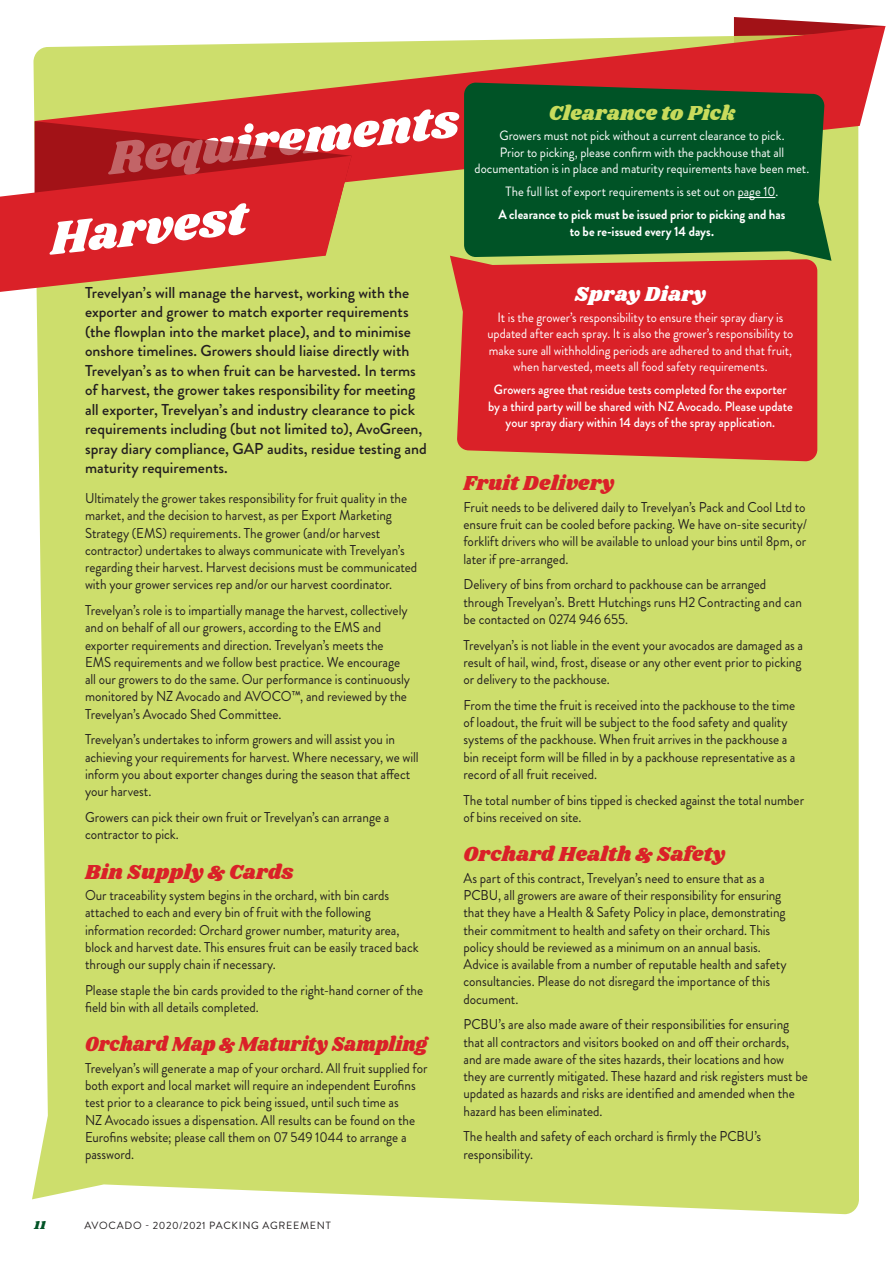
<style>
.page{position:relative;width:893px;height:1263px;background:#fff}
.page>*{position:absolute;margin:0;border:0;box-sizing:border-box;transform-origin:0 0}
.t1{font:47.7px/73.8px "Shrikhand";color:#fff}
._2020_Sub_heading{font:21px "Shrikhand";letter-spacing:.01em;color:#da2128;scale:.96 1}
._2020_Sub_heading-2{font:21px "Shrikhand";letter-spacing:.01em;color:#da2128;scale:.88 1}
._2020_Sub_heading-3{font:21px "Shrikhand";letter-spacing:.005em;color:#c8db5c;scale:.96 1}
._2020_Sub_heading-4{font:21px "Shrikhand";letter-spacing:.005em;color:#fff;scale:.96 1}
._2020_Lead_para{font:500 15.75px/19.5px "Brandon Grotesque";color:#231f20}
._2020_Body{font:14.25px/17.2px "Brandon Grotesque";letter-spacing:-.005em;color:#231f20;scale:.93 1}
._2020_Body-2{font:13.5px/16.5px "Brandon Grotesque";color:#fff;text-align:center;scale:.94 1}
._2020_Body-3{font:500 13.5px/16.5px "Brandon Grotesque";letter-spacing:-.005em;color:#fff;text-align:center;scale:.94 1}
._2020_Body-4{font:700 13.5px/16.5px "Brandon Grotesque";letter-spacing:-.005em;color:#fff;text-align:center;scale:.94 1}
.t2{font:12px "Shrikhand";color:#005326}
.t3{font:10.5px "Brandon Grotesque";letter-spacing:.07em;color:#231f20}
</style>
<div class="page">
<svg style="left:734px;top:17px;width:150px;height:9px"></svg>
<div style="left:32px;top:55px;width:827px;height:1159px;background:#cdde6c"></div>
<svg style="left:35px;top:26px;width:851px;height:190px"></svg>
<svg style="left:464px;top:83px;width:367px;height:178px;background:#0d5528"></svg>
<svg style="left:450px;top:256px;width:367px;height:205px;background:#d82f2d"></svg>
<svg style="left:35px;top:121px;width:317px;height:35px;background:#bd191f"></svg>
<svg style="left:0;top:156px;width:352px;height:136px;background:#d24538"></svg>
<hr style="left:738px;top:197px;width:37px;height:1px;background:#fff">
<h1 class="t1" style="left:38px;top:130px;width:420px;text-indent:67px;rotate:-6deg">Requirements<br>Harvest</h1>
<p class="_2020_Sub_heading-3" style="left:549px;top:98px;width:196px">Clearance to Pick</p>
<p class="_2020_Body-2" style="left:475px;top:128px;width:357px">Growers must not pick without a current clearance to pick.<br>Prior to picking, please confirm with the packhouse that all documentation is in place and maturity requirements have been met.</p>
<p class="_2020_Body-2" style="left:506px;top:184px;width:291px">The full list of export requirements is set out on page 10.</p>
<p class="_2020_Body-4" style="left:498px;top:206px;width:307px">A clearance to pick must be issued prior to picking and has to be re-issued every 14 days.</p>
<p class="_2020_Lead_para" style="left:85px;top:283px;width:343px">Trevelyan’s will manage the harvest, working with the exporter and grower to match exporter requirements (the flowplan into the market place), and to minimise onshore timelines. Growers should liaise directly with Trevelyan’s as to when fruit can be harvested. In terms of harvest, the grower takes responsibility for meeting all exporter, Trevelyan’s and industry clearance to pick requirements including (but not limited to), AvoGreen, spray diary compliance, GAP audits, residue testing and maturity requirements.</p>
<p class="_2020_Body" style="left:85px;top:490px;width:359px">Ultimately the grower takes responsibility for fruit quality in the market, and the decision to harvest, as per Export Marketing Strategy (EMS) requirements. The grower (and/or harvest contractor) undertakes to always communicate with Trevelyan’s regarding their harvest. Harvest decisions must be communicated with your grower services rep and/or our harvest coordinator.</p>
<p class="_2020_Body" style="left:85px;top:602px;width:351px">Trevelyan’s role is to impartially manage the harvest, collectively and on behalf of all our growers, according to the EMS and exporter requirements and direction. Trevelyan’s meets the EMS requirements and we follow best practice. We encourage all our growers to do the same. Our performance is continuously monitored by NZ Avocado and AVOCO™, and reviewed by the Trevelyan’s Avocado Shed Committee.</p>
<p class="_2020_Body" style="left:85px;top:731px;width:360px">Trevelyan’s undertakes to inform growers and will assist you in achieving your requirements for harvest. Where necessary, we will inform you about exporter changes during the season that affect your harvest.</p>
<p class="_2020_Body" style="left:85px;top:809px;width:329px">Growers can pick their own fruit or Trevelyan’s can arrange a contractor to pick.</p>
<p class="_2020_Sub_heading" style="left:85px;top:857px;width:219px">Bin Supply &amp; Cards</p>
<p class="_2020_Body" style="left:85px;top:887px;width:360px">Our traceability system begins in the orchard, with bin cards attached to each and every bin of fruit with the following information recorded: Orchard grower number, maturity area, block and harvest date. This ensures fruit can be easily traced back through our supply chain if necessary.</p>
<p class="_2020_Body" style="left:85px;top:981px;width:365px">Please staple the bin cards provided to the right-hand corner of the field bin with all details completed.</p>
<p class="_2020_Sub_heading-2" style="left:85px;top:1030px;width:390px">Orchard Map &amp; Maturity Sampling</p>
<p class="_2020_Body" style="left:85px;top:1059px;width:370px">Trevelyan’s will generate a map of your orchard. All fruit supplied for both export and local market will require an independent Eurofins test prior to a clearance to pick being issued, until such time as<br>NZ Avocado issues a dispensation. All results can be found on the Eurofins website; please call them on 07 549 1044 to arrange a password.</p>
<p class="t2" style="left:34px;top:1217px;width:13px">11</p>
<p class="t3" style="left:84px;top:1218px;width:248px">AVOCADO - 2020/2021 PACKING AGREEMENT</p>
<p class="_2020_Sub_heading-4" style="left:575px;top:280px;width:138px">Spray Diary</p>
<p class="_2020_Body-2" style="left:487px;top:309px;width:327px">It is the grower’s responsibility to ensure their spray diary is updated after each spray. It is also the grower’s responsibility to make sure all withholding periods are adhered to and that fruit, when harvested, meets all food safety requirements.</p>
<p class="_2020_Body-3" style="left:488px;top:382px;width:326px">Growers agree that residue tests completed for the exporter by a third party will be shared with NZ Avocado. Please update your spray diary within 14 days of the spray application.</p>
<p class="_2020_Sub_heading" style="left:463px;top:469px;width:159px">Fruit Delivery</p>
<p class="_2020_Body" style="left:463px;top:499px;width:371px;text-align:justify">Fruit needs to be delivered daily to Trevelyan’s Pack and Cool Ltd to ensure fruit can be cooled before packing. We have on-site security/ forklift drivers who will be available to unload your bins until 8pm, or later if pre-arranged.</p>
<p class="_2020_Body" style="left:463px;top:576px;width:365px">Delivery of bins from orchard to packhouse can be arranged through Trevelyan’s. Brett Hutchings runs H2 Contracting and can be contacted on 0274 946 655.</p>
<p class="_2020_Body" style="left:463px;top:636px;width:367px">Trevelyan’s is not liable in the event your avocados are damaged as a result of hail, wind, frost, disease or any other event prior to picking or delivery to the packhouse.</p>
<p class="_2020_Body" style="left:463px;top:697px;width:358px">From the time the fruit is received into the packhouse to the time of loadout, the fruit will be subject to the food safety and quality systems of the packhouse. When fruit arrives in the packhouse a bin receipt form will be filled in by a packhouse representative as a record of all fruit received.</p>
<p class="_2020_Body" style="left:463px;top:791px;width:368px">The total number of bins tipped is checked against the total number of bins received on site.</p>
<p class="_2020_Sub_heading" style="left:463px;top:840px;width:274px">Orchard Health &amp; Safety</p>
<p class="_2020_Body" style="left:463px;top:869px;width:349px">As part of this contract, Trevelyan’s need to ensure that as a PCBU, all growers are aware of their responsibility for ensuring that they have a Health &amp; Safety Policy in place, demonstrating their commitment to health and safety on their orchard. This policy should be reviewed as a minimum on an annual basis.<br>Advice is available from a number of reputable health and safety consultancies. Please do not disregard the importance of this document.</p>
<p class="_2020_Body" style="left:463px;top:1016px;width:372px">PCBU’s are also made aware of their responsibilities for ensuring that all contractors and visitors booked on and off their orchards, and are made aware of the sites hazards, their locations and how they are currently mitigated. These hazard and risk registers must be updated as hazards and risks are identified and amended when the hazard has been eliminated.</p>
<p class="_2020_Body" style="left:463px;top:1128px;width:322px">The health and safety of each orchard is firmly the PCBU’s responsibility.</p>
</div>
